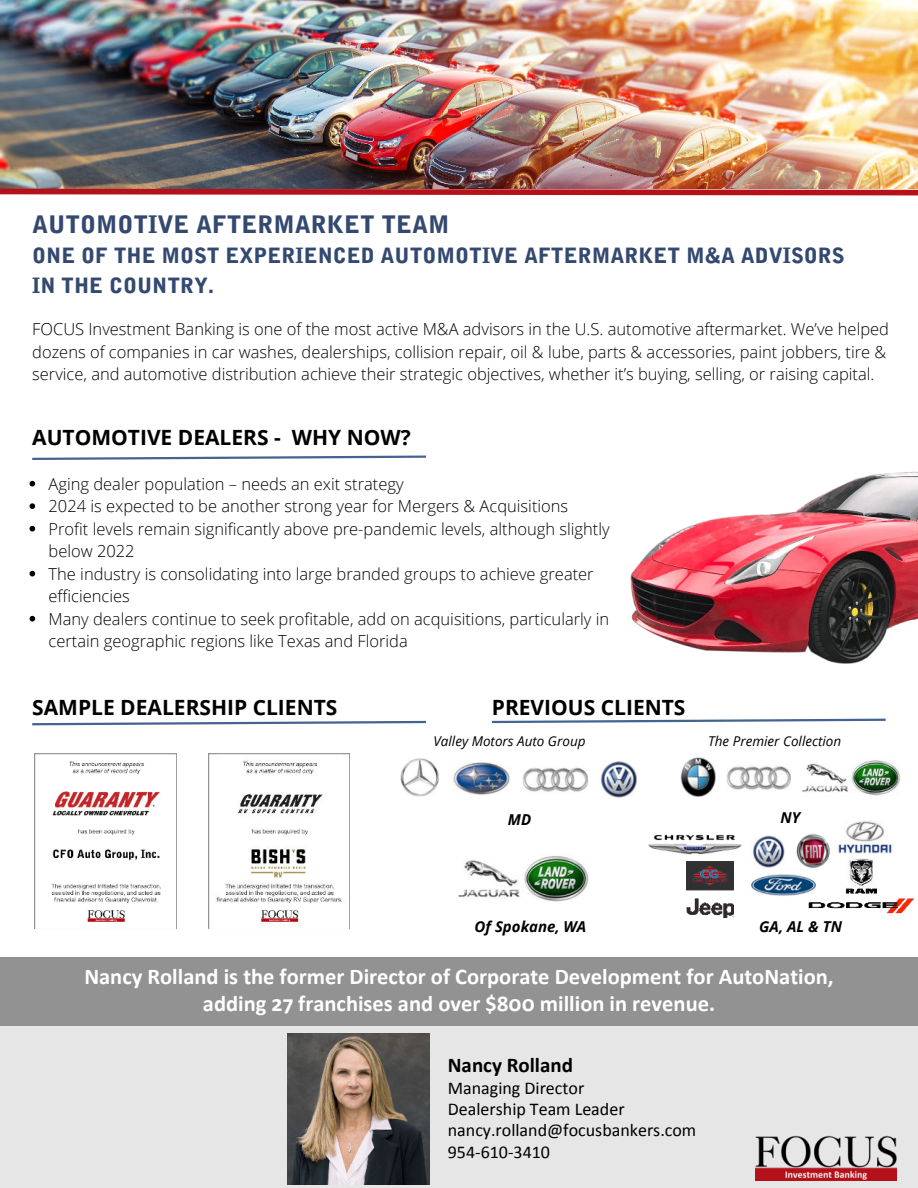
<style>
.page{position:relative;width:918px;height:1188px;background:#fff}
.page>*{position:absolute;margin:0;border:0;box-sizing:border-box;transform-origin:0 0}
.t1{font:900 24px "Bell Gothic Std";color:#334970}
.t2{font:700 22.5px/27px "Calibri";color:#fff;text-align:center}
.t3{font:900 21px/29.2px "Bell Gothic Std";color:#334970}
.t4{font:700 21px "Open Sans";color:#000}
.t5{font:700 21px "Calibri";color:#000}
.t6{font:18px/21.3px "Calibri";color:#000}
.t7{font:300 16.5px/22.5px "Open Sans";color:#000}
.t8{font:italic 700 15px "Open Sans";color:#000}
.t9{font:italic 13.5px "Open Sans";color:#000}
</style>
<div class="page">
<img style="left:0;top:0;width:918px;height:186px">
<div style="left:0;top:1014px;width:918px;height:174px;background:#e6e6e6"></div>
<div style="left:0;top:958px;width:918px;height:68px;background:#929292"></div>
<img style="left:35px;top:753px;width:142px;height:176px">
<img style="left:208px;top:753px;width:142px;height:176px">
<img style="left:287px;top:1034px;width:142px;height:151px">
<img style="left:401px;top:759px;width:38px;height:38px">
<img style="left:453px;top:762px;width:57px;height:32px">
<img style="left:522px;top:767px;width:65px;height:25px">
<img style="left:600px;top:760px;width:38px;height:38px">
<img style="left:458px;top:856px;width:131px;height:46px">
<img style="left:681px;top:757px;width:35px;height:40px">
<img style="left:726px;top:766px;width:65px;height:23px">
<img style="left:801px;top:760px;width:100px;height:36px">
<img style="left:687px;top:861px;width:47px;height:30px">
<img style="left:796px;top:834px;width:34px;height:34px">
<img style="left:752px;top:835px;width:33px;height:33px">
<img style="left:751px;top:874px;width:65px;height:22px">
<img style="left:838px;top:821px;width:55px;height:32px">
<img style="left:649px;top:834px;width:92px;height:21px">
<img style="left:687px;top:898px;width:47px;height:19px">
<img style="left:808px;top:898px;width:105px;height:16px">
<img style="left:845px;top:858px;width:31px;height:35px">
<svg style="left:32px;top:455px;width:394px;height:5px"></svg>
<img style="left:0;top:186px;width:918px;height:10px">
<img style="left:630px;top:471px;width:288px;height:192px">
<svg style="left:30px;top:481px;width:5px;height:5px"></svg>
<svg style="left:30px;top:503px;width:5px;height:6px"></svg>
<svg style="left:30px;top:526px;width:5px;height:5px"></svg>
<svg style="left:30px;top:571px;width:5px;height:5px"></svg>
<svg style="left:30px;top:616px;width:5px;height:5px"></svg>
<img style="left:756px;top:1136px;width:140px;height:45px">
<svg style="left:32px;top:720px;width:394px;height:6px"></svg>
<svg style="left:491px;top:718px;width:395px;height:6px"></svg>
<h1 class="t1" style="left:32px;top:210px;width:419px">AUTOMOTIVE AFTERMARKET TEAM</h1>
<p class="t3" style="left:32px;top:242px;width:814px">ONE OF THE MOST EXPERIENCED AUTOMOTIVE AFTERMARKET M&amp;A ADVISORS<br>IN THE COUNTRY.</p>
<p class="t7" style="left:32px;top:317px;width:858px">FOCUS Investment Banking is one of the most active M&amp;A advisors in the U.S. automotive aftermarket. We’ve helped dozens of companies in car washes, dealerships, collision repair, oil &amp; lube, parts &amp; accessories, paint jobbers, tire &amp; service, and automotive distribution achieve their strategic objectives, whether it’s buying, selling, or raising capital.</p>
<p class="t4" style="left:32px;top:423px;width:380px">AUTOMOTIVE DEALERS - WHY NOW?</p>
<p class="t7" style="left:49px;top:472px;width:563px">Aging dealer population – needs an exit strategy<br>2024 is expected to be another strong year for Mergers &amp; Acquisitions Profit levels remain significantly above pre-pandemic levels, although slightly below 2022<br>The industry is consolidating into large branded groups to achieve greater efficiencies<br>Many dealers continue to seek profitable, add on acquisitions, particularly in certain geographic regions like Texas and Florida</p>
<p class="t4" style="left:32px;top:693px;width:307px">SAMPLE DEALERSHIP CLIENTS</p>
<p class="t4" style="left:492px;top:693px;width:195px">PREVIOUS CLIENTS</p>
<p class="t9" style="left:433px;top:731px;width:154px">Valley Motors Auto Group</p>
<p class="t9" style="left:708px;top:731px;width:135px">The Premier Collection</p>
<p class="t8" style="left:508px;top:809px;width:25px">MD</p>
<p class="t8" style="left:781px;top:807px;width:21px">NY</p>
<p class="t8" style="left:475px;top:916px;width:113px">Of Spokane, WA</p>
<p class="t8" style="left:759px;top:916px;width:84px">GA, AL &amp; TN</p>
<h2 class="t2" style="left:84px;top:962px;width:751px">Nancy Rolland is the former Director of Corporate Development for AutoNation, adding 27 franchises and over $800 million in revenue.</h2>
<p class="t5" style="left:448px;top:1052px;width:127px">Nancy Rolland</p>
<p class="t6" style="left:448px;top:1076px;width:250px">Managing Director<br>Dealership Team Leader nancy.rolland@focusbankers.com<br>954-610-3410</p>
</div>
